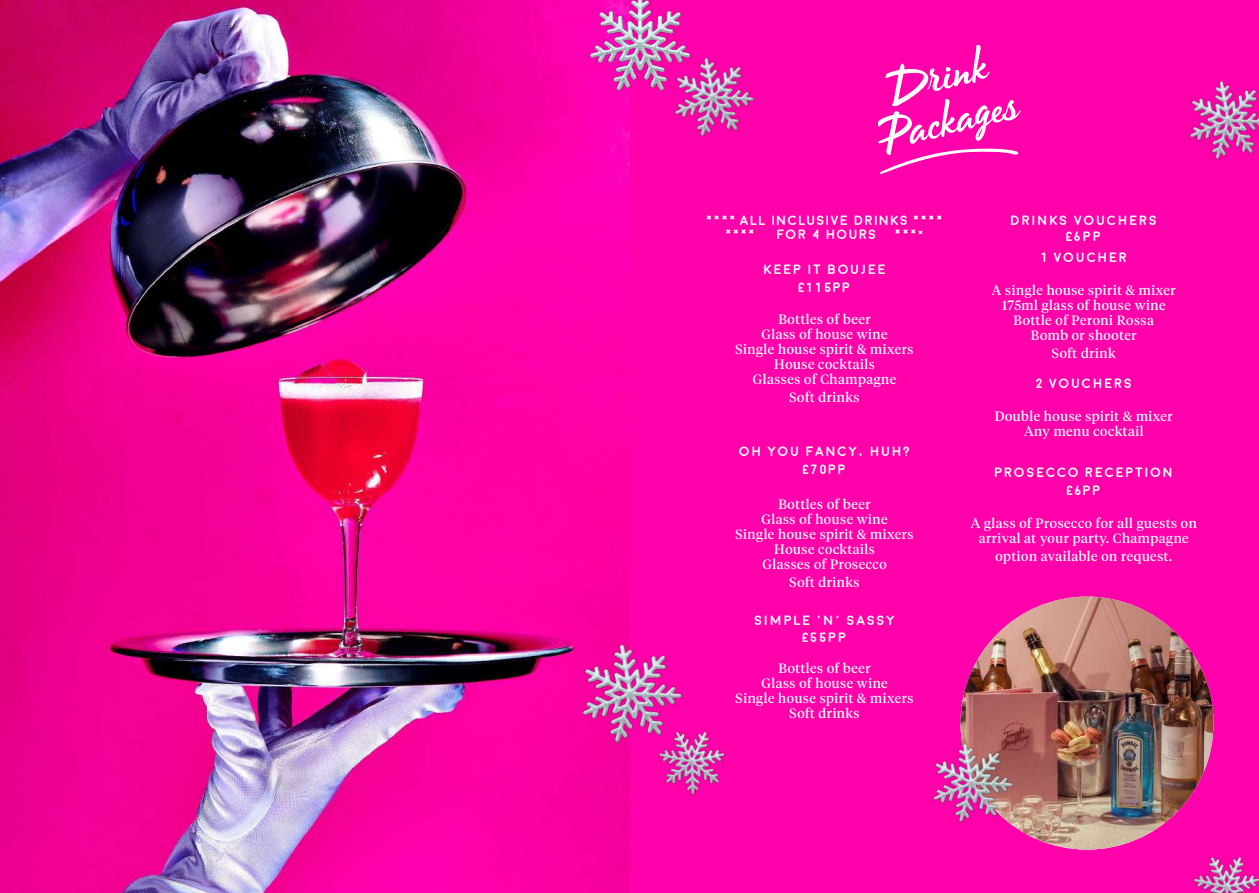
<style>
.page{position:relative;width:1259px;height:893px;background:#fff}
.page>*{position:absolute;margin:0;border:0;box-sizing:border-box;transform-origin:0 0}
.t1{font:51px/45px "Timeout";color:#fff;text-align:center}
.t2{font:13.5px/15px "Tiempos Headline";letter-spacing:.04em;color:#fff;text-align:center}
.t3{font:700 13.5px/18px "Moon";letter-spacing:.1em;color:#fff;text-align:center}
.s1{font-size:12px}
</style>
<div class="page">
<div style="left:629px;top:0;width:630px;height:893px;background:#f0a"></div>
<svg style="left:878px;top:146px;width:141px;height:28px;background:#ff1bb3"></svg>
<img style="left:0;top:0;width:629px;height:893px">
<img style="left:960px;top:597px;width:253px;height:253px;border-radius:126px">
<img style="left:589px;top:0;width:101px;height:90px">
<img style="left:666px;top:51px;width:94px;height:90px">
<img style="left:1181px;top:74px;width:78px;height:90px">
<img style="left:572px;top:635px;width:117px;height:113px">
<img style="left:925px;top:736px;width:93px;height:91px">
<img style="left:649px;top:718px;width:87px;height:86px">
<img style="left:1187px;top:843px;width:72px;height:50px">
<h1 class="t1" style="left:860px;top:76px;width:147px;rotate:-14deg">Drink<br>Packages</h1>
<p class="t3" style="left:724px;top:214px;width:220px;line-height:14.2px;text-align:left;text-indent:-19px">**** ALL INCLUSIVE DRINKS **** ****</p>
<p class="t3" style="left:777px;top:226px;width:101px">FOR 4 HOURS</p>
<p class="t3" style="left:894px;top:226px;width:31px">***<span class="s1">*</span></p>
<p class="t3" style="left:763px;top:261px;width:124px">KEEP IT BOUJEE £115PP</p>
<p class="t2" style="left:735px;top:311px;width:179px">Bottles of beer<br>Glass of house wine<br>Single house spirit &amp; mixers<br>House cocktails<br>Glasses of Champagne</p>
<p class="t2" style="left:789px;top:389px;width:72px">Soft drinks</p>
<p class="t3" style="left:739px;top:442px;width:173px">OH YOU FANCY, HUH? £70PP</p>
<p class="t2" style="left:735px;top:496px;width:179px">Bottles of beer<br>Glass of house wine<br>Single house spirit &amp; mixers<br>House cocktails<br>Glasses of Prosecco</p>
<p class="t2" style="left:789px;top:574px;width:72px">Soft drinks</p>
<p class="t3" style="left:754px;top:613px;width:142px;line-height:16.2px">SIMPLE ‘N’ SASSY £55PP</p>
<p class="t2" style="left:735px;top:660px;width:179px">Bottles of beer<br>Glass of house wine<br>Single house spirit &amp; mixers<br>Soft drinks</p>
<p class="t3" style="left:1010px;top:213px;width:148px;line-height:16.2px">DRINKS VOUCHERS £6PP</p>
<p class="t3" style="left:1040px;top:248px;width:89px">1 VOUCHER</p>
<p class="t2" style="left:992px;top:282px;width:185px">A single house spirit &amp; mixer<br>175ml glass of house wine<br>Bottle of Peroni Rossa<br>Bomb or shooter</p>
<p class="t2" style="left:1052px;top:345px;width:65px">Soft drink</p>
<p class="t3" style="left:1035px;top:375px;width:98px">2 VOUCHERS</p>
<p class="t2" style="left:994px;top:408px;width:180px">Double house spirit &amp; mixer<br>Any menu cocktail</p>
<p class="t3" style="left:994px;top:464px;width:180px">PROSECCO RECEPTION £6PP</p>
<p class="t2" style="left:970px;top:515px;width:228px">A glass of Prosecco for all guests on arrival at your party. Champagne</p>
<p class="t2" style="left:995px;top:548px;width:178px">option available on request.</p>
</div>
